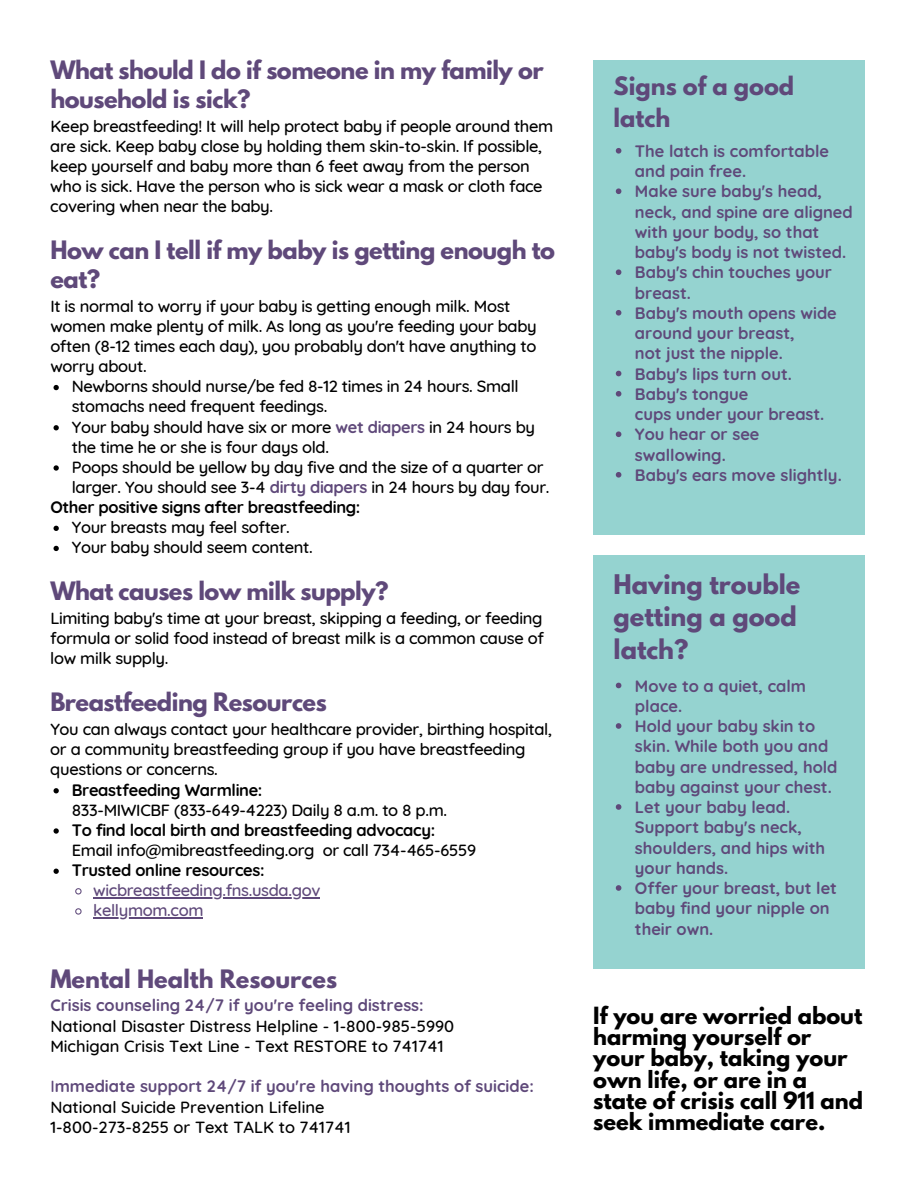
<style>
.page{position:relative;width:918px;height:1188px;background:#fff}
.page>*{position:absolute;margin:0;border:0;box-sizing:border-box;transform-origin:0 0}
.t1{font:700 24px/32.7px "League Spartan";color:#5f497a}
.t2{font:700 22.5px/28.7px "League Spartan";letter-spacing:-.02em;color:#5f497a}
.t3{font:700 22.5px/31.5px "League Spartan";color:#5f497a}
.t4{font:700 21px/21.3px "League Spartan";color:#000}
.t5{font:500 16.5px/20.1px "Quicksand";letter-spacing:-.02em;color:#000}
.t6{font:700 16.5px/20.2px "Quicksand";color:#5f497a}
.t7{font:500 16.5px/20.2px "Quicksand";color:#000}
.t8{font:700 16.5px "Quicksand";letter-spacing:-.02em;color:#000}
.t9{font:500 16.5px "Quicksand";letter-spacing:-.02em;color:#5f497a}
.s1{font-weight:700;color:#5f497a}
.s2{font-weight:700}
.s3{font-weight:500}
</style>
<div class="page">
<div style="left:593px;top:60px;width:272px;height:474px;background:#95d3d0"></div>
<div style="left:593px;top:555px;width:272px;height:413px;background:#95d3d0"></div>
<hr style="left:93px;top:917px;width:110px;height:1px;background:#5f497a">
<hr style="left:93px;top:897px;width:227px;height:1px;background:#5f497a">
<svg style="left:54px;top:385px;width:5px;height:5px"></svg>
<svg style="left:54px;top:425px;width:5px;height:5px"></svg>
<svg style="left:54px;top:465px;width:5px;height:6px"></svg>
<svg style="left:54px;top:526px;width:5px;height:5px"></svg>
<svg style="left:54px;top:546px;width:5px;height:5px"></svg>
<svg style="left:54px;top:788px;width:5px;height:5px"></svg>
<svg style="left:54px;top:828px;width:5px;height:6px"></svg>
<svg style="left:54px;top:869px;width:5px;height:5px"></svg>
<svg style="left:75px;top:888px;width:7px;height:7px"></svg>
<svg style="left:75px;top:908px;width:7px;height:7px"></svg>
<svg style="left:616px;top:148px;width:5px;height:6px"></svg>
<svg style="left:616px;top:188px;width:5px;height:6px"></svg>
<svg style="left:616px;top:269px;width:5px;height:6px"></svg>
<svg style="left:616px;top:310px;width:5px;height:6px"></svg>
<svg style="left:616px;top:371px;width:5px;height:5px"></svg>
<svg style="left:616px;top:391px;width:5px;height:6px"></svg>
<svg style="left:616px;top:431px;width:5px;height:6px"></svg>
<svg style="left:616px;top:472px;width:5px;height:6px"></svg>
<svg style="left:616px;top:683px;width:5px;height:5px"></svg>
<svg style="left:616px;top:723px;width:5px;height:6px"></svg>
<svg style="left:616px;top:804px;width:5px;height:6px"></svg>
<svg style="left:616px;top:885px;width:5px;height:6px"></svg>
<h1 class="t2" style="left:50px;top:59px;width:495px">What should I do if someone in my family or household is sick?</h1>
<p class="t5" style="left:50px;top:116px;width:505px">Keep breastfeeding! It will help protect baby if people around them are sick. Keep baby close by holding them skin-to-skin. If possible, keep yourself and baby more than 6 feet away from the person who is sick. Have the person who is sick wear a mask or cloth face covering when near the baby.</p>
<h1 class="t2" style="left:50px;top:238px;width:506px">How can I tell if my baby is getting enough to eat?</h1>
<p class="t5" style="left:50px;top:296px;width:488px">It is normal to worry if your baby is getting enough milk. Most women make plenty of milk. As long as you're feeding your baby often (8-12 times each day), you probably don't have anything to worry about.</p>
<p class="t5" style="left:72px;top:376px;width:448px">Newborns should nurse/be fed 8-12 times in 24 hours. Small</p>
<p class="t5" style="left:72px;top:396px;width:257px">stomachs need frequent feedings.</p>
<p class="t5" style="left:72px;top:416px;width:465px">Your baby should have six or more <span class="s1">wet diapers</span> in 24 hours by the time he or she is four days old.</p>
<p class="t5" style="left:72px;top:457px;width:473px">Poops should be yellow by day five and the size of a quarter or</p>
<p class="t5" style="left:50px;top:477px;width:501px;text-indent:21px">larger. You should see 3-4 <span class="s1">dirty diapers</span> in 24 hours by day four.<br><span class="s2">Other positive signs after breastfeeding:</span></p>
<p class="t5" style="left:72px;top:517px;width:220px">Your breasts may feel softer.</p>
<p class="t5" style="left:72px;top:537px;width:243px">Your baby should seem content.</p>
<h1 class="t2" style="left:50px;top:579px;width:340px">What causes low milk supply?</h1>
<p class="t5" style="left:50px;top:608px;width:495px;text-align:justify">Limiting baby's time at your breast, skipping a feeding, or feeding formula or solid food instead of breast milk is a common cause of low milk supply.</p>
<h1 class="t2" style="left:50px;top:690px;width:278px">Breastfeeding Resources</h1>
<p class="t5" style="left:50px;top:719px;width:503px">You can always contact your healthcare provider, birthing hospital, or a community breastfeeding group if you have breastfeeding questions or concerns.</p>
<p class="t8" style="left:72px;top:779px;width:192px">Breastfeeding Warmline:</p>
<p class="t5" style="left:72px;top:799px;width:377px">833-MIWICBF (833-649-4223) Daily 8 a.m. to 8 p.m.</p>
<p class="t8" style="left:72px;top:819px;width:365px">To find local birth and breastfeeding advocacy:</p>
<p class="t5" style="left:72px;top:840px;width:406px">Email info@mibreastfeeding.org or call 734-465-6559</p>
<p class="t8" style="left:72px;top:859px;width:194px">Trusted online resources:</p>
<p class="t9" style="left:93px;top:880px;width:229px">wicbreastfeeding.fns.usda.gov</p>
<p class="t9" style="left:93px;top:900px;width:112px">kellymom.com</p>
<h1 class="t3" style="left:50px;top:966px;width:288px">Mental Health Resources</h1>
<p class="t6" style="left:50px;top:995px;width:375px">Crisis counseling 24/7 if you're feeling distress:</p>
<p class="t7" style="left:50px;top:1015px;width:405px">National Disaster Distress Helpline - 1-800-985-5990<br>Michigan Crisis Text Line - Text RESTORE to 741741</p>
<p class="t6" style="left:50px;top:1076px;width:485px"><span class="s3">I</span>mmediate support 24/7 if you're having thoughts of suicide:</p>
<p class="t7" style="left:50px;top:1096px;width:302px">National Suicide Prevention Lifeline<br>1-800-273-8255 or Text TALK to 741741</p>
<h1 class="t3" style="left:614px;top:73px;width:182px">Signs of a good latch</h1>
<p class="t6" style="left:635px;top:141px;width:196px">The latch is comfortable and pain free.</p>
<p class="t6" style="left:635px;top:181px;width:219px">Make sure baby's head, neck, and spine are aligned with your body, so that baby's body is not twisted.</p>
<p class="t6" style="left:635px;top:262px;width:199px">Baby's chin touches your breast.</p>
<p class="t6" style="left:635px;top:303px;width:203px">Baby's mouth opens wide around your breast,<br>not just the nipple.</p>
<p class="t6" style="left:635px;top:363px;width:158px">Baby's lips turn out.</p>
<p class="t6" style="left:635px;top:384px;width:191px">Baby's tongue<br>cups under your breast.</p>
<p class="t6" style="left:635px;top:424px;width:126px">You hear or see swallowing.</p>
<p class="t6" style="left:635px;top:465px;width:208px">Baby's ears move slightly.</p>
<h1 class="t1" style="left:614px;top:571px;width:188px">Having trouble getting a good latch?</h1>
<p class="t6" style="left:635px;top:675px;width:173px">Move to a quiet, calm place.</p>
<p class="t6" style="left:635px;top:716px;width:204px">Hold your baby skin to skin. While both you and baby are undressed, hold baby against your chest.</p>
<p class="t6" style="left:635px;top:797px;width:192px">Let your baby lead.<br>Support baby's neck, shoulders, and hips with your hands.</p>
<p class="t6" style="left:635px;top:878px;width:204px">Offer your breast, but let baby find your nipple on their own.</p>
<p class="t4" style="left:593px;top:1007px;width:271px">If you are worried about harming yourself or your baby, taking your own life, or are in a state of crisis call 911 and seek immediate care.</p>
</div>
